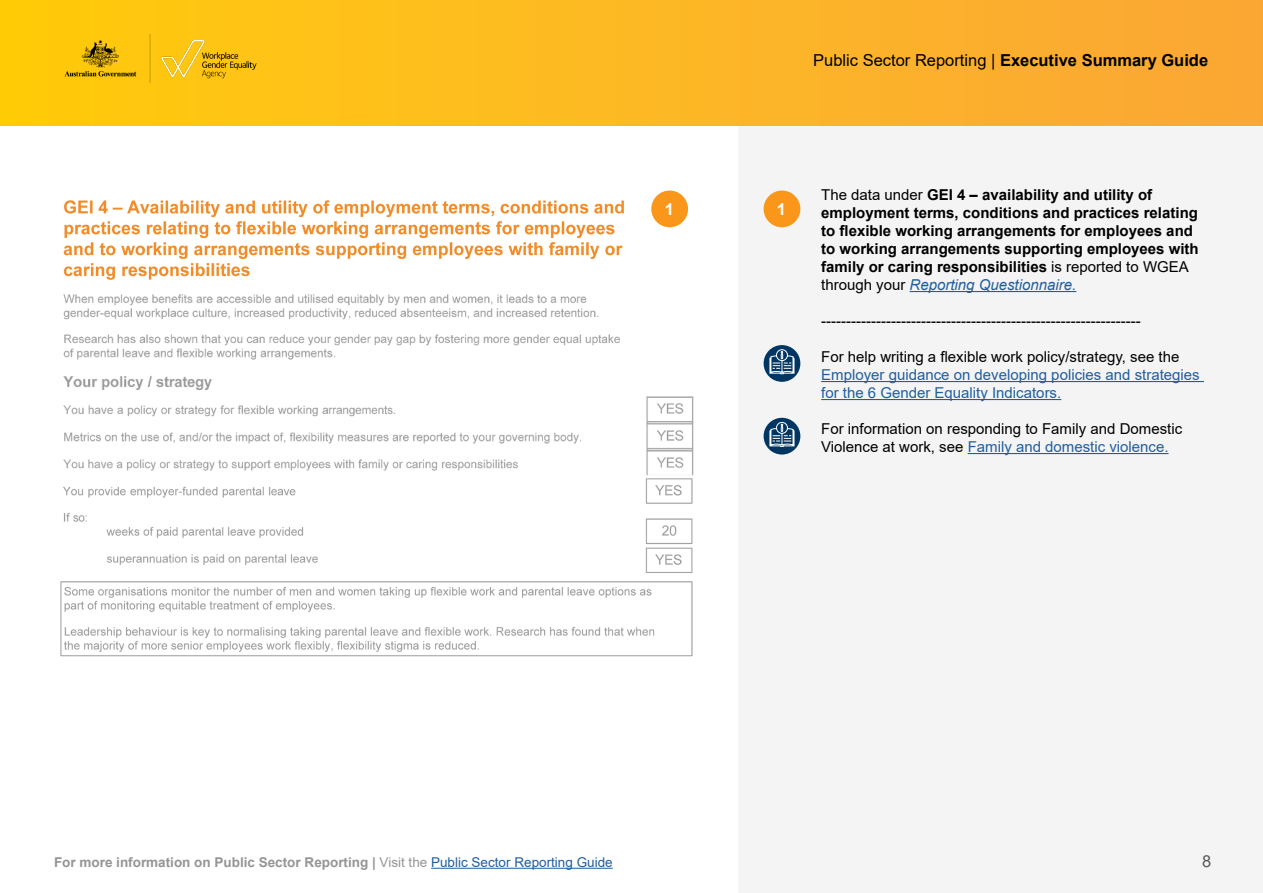
<style>
.page{position:relative;width:1263px;height:893px;background:#fff}
.page>*{position:absolute;margin:0;border:0;box-sizing:border-box;transform-origin:0 0}
.t1{font:16.5px "Arial";color:#000}
.t2{font:700 16.5px "Arial";color:#fff}
.t3{font:16.5px "Arial";color:#58595b}
.t4{font:700 15px/18px "Arial";color:#000}
.t5{font:15px/18px "Arial";color:#000}
.t6{font:15px/18px "Arial";color:#215e9e}
.t7{font:700 13.5px "Arial";color:#959595}
.s1{font-weight:700}
.s2{font-weight:400}
.s3{font-weight:400;font-style:italic;color:#215e9e}
.s4{color:#215e9e}
.s5{font-weight:400;color:#215e9e}
</style>
<div class="page">
<img style="left:63px;top:294px;width:631px;height:182px">
<img style="left:60px;top:478px;width:633px;height:179px">
<img style="left:63px;top:191px;width:625px;height:89px">
<div style="left:738px;top:126px;width:525px;height:767px;background:#f4f4f4"></div>
<div style="left:0;top:0;width:1263px;height:126px;background:linear-gradient(to right,#ffcb0c,#faa737)"></div>
<hr style="left:431px;top:868px;width:182px;height:1px;background:#215e9e">
<img style="left:53px;top:34px;width:215px;height:54px">
<hr style="left:909px;top:291px;width:167px;height:1px;background:#215e9e">
<hr style="left:821px;top:381px;width:383px;height:1px;background:#215e9e">
<hr style="left:821px;top:399px;width:240px;height:1px;background:#215e9e">
<hr style="left:968px;top:453px;width:200px;height:1px;background:#215e9e">
<div style="left:764px;top:191px;width:36px;height:36px;background:#fa9619;border-radius:50%"></div>
<div style="left:651px;top:191px;width:37px;height:36px;background:#fa9619;border-radius:50%"></div>
<div style="left:764px;top:345px;width:36px;height:37px;background:#003661;border-radius:50%"></div>
<svg style="left:769px;top:349px;width:25px;height:25px"></svg>
<div style="left:764px;top:418px;width:36px;height:37px;background:#003661;border-radius:50%"></div>
<svg style="left:769px;top:422px;width:25px;height:25px"></svg>
<p class="t1" style="left:813px;top:49px;width:396px">Public Sector Reporting | <span class="s1">Executive Summary Guide</span></p>
<p class="t2" style="left:665px;top:198px;width:11px">1</p>
<p class="t2" style="left:777px;top:198px;width:11px">1</p>
<p class="t4" style="left:821px;top:186px;width:379px"><span class="s2">The data under</span> GEI 4 – availability and utility of employment terms, conditions and practices relating to flexible working arrangements for employees and to working arrangements supporting employees with family or caring responsibilities <span class="s2">is reported to WGEA through your</span> <span class="s3">Reporting Questionnaire.</span></p>
<p class="t5" style="left:821px;top:312px;width:321px">----------------------------------------------------------------</p>
<p class="t5" style="left:821px;top:348px;width:360px">For help writing a flexible work policy/strategy, see the</p>
<p class="t6" style="left:821px;top:366px;width:380px">Employer guidance on developing policies and strategies for the 6 Gender Equality Indicators.</p>
<p class="t5" style="left:821px;top:420px;width:362px">For information on responding to Family and Domestic<br>Violence at work, see <span class="s4">Family and domestic violence.</span></p>
<p class="t7" style="left:54px;top:852px;width:560px">For more information on Public Sector Reporting | <span class="s2">Visit the</span> <span class="s5">Public Sector Reporting Guide</span></p>
<p class="t3" style="left:1202px;top:850px;width:11px">8</p>
</div>
